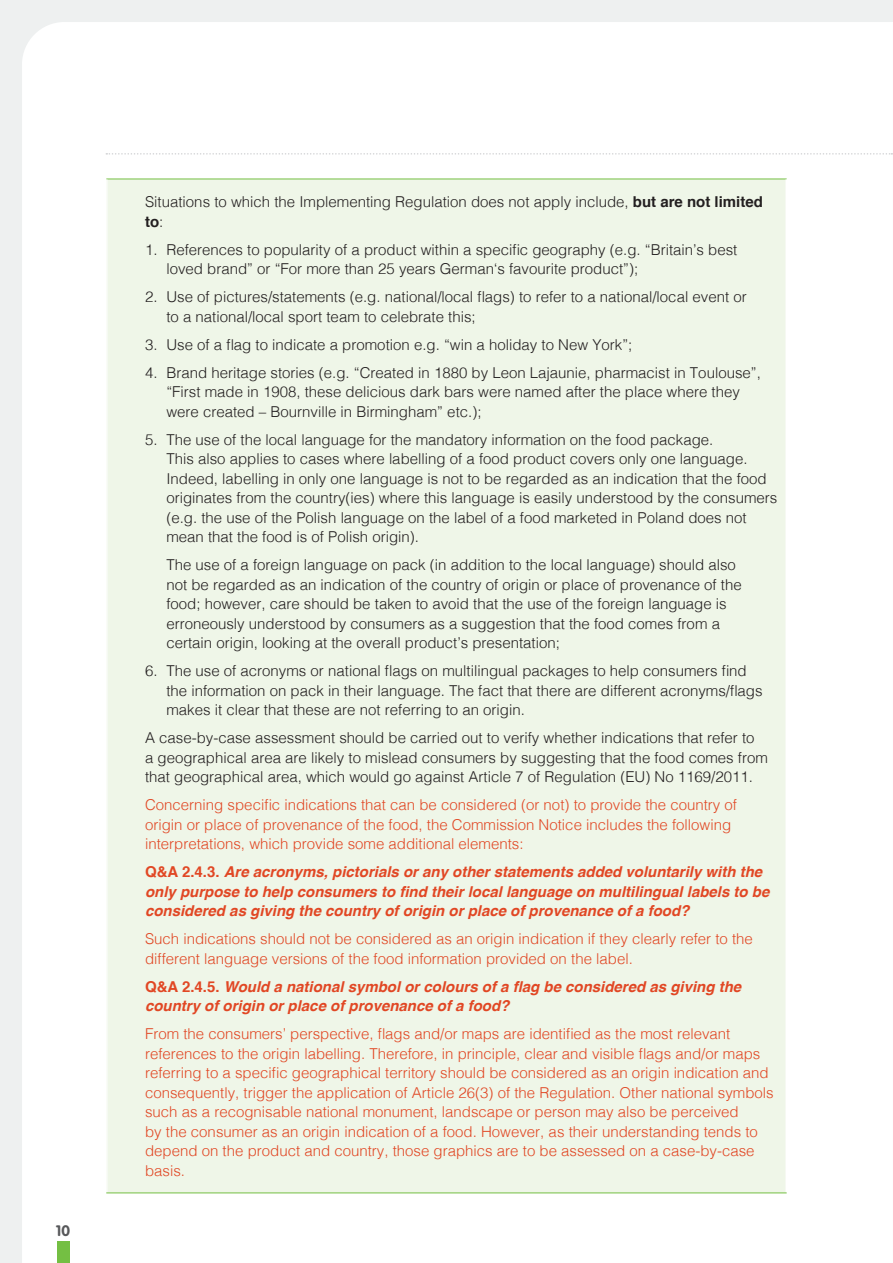
<style>
.page{position:relative;width:893px;height:1263px;background:#fff}
.page>*{position:absolute;margin:0;border:0;box-sizing:border-box;transform-origin:0 0}
.t1{font:300 15px/19.5px "Helvetica";color:#231f20}
.t2{font:300 15px/19.5px "Helvetica";color:#e14724}
.t3{font:italic 700 15px/19.5px "Helvetica";color:#e14724}
.t4{font:700 15px "VAG Rounded Std";color:#57585a}
.s1{font-weight:700}
.s2{font-style:normal}
</style>
<div class="page">
<div style="left:0;top:0;width:892px;height:1263px;background:#eef0f0"></div>
<div style="left:22px;top:22px;width:871px;height:1241px;background:#fff"></div>
<div style="left:57px;top:1242px;width:12px;height:21px;background:#74bf43"></div>
<svg style="left:106px;top:153px;width:786px;height:2px"></svg>
<div style="left:107px;top:179px;width:679px;height:1014px;background:#eff6e8"></div>
<hr style="left:106px;top:179px;width:681px;height:1px;background:#74bf43">
<hr style="left:106px;top:179px;width:1px;height:1013px;background:#fff">
<hr style="left:785px;top:179px;width:2px;height:1013px;background:#fff">
<hr style="left:106px;top:1192px;width:681px;height:1px;background:#74bf43">
<p class="t4" style="left:56px;top:1222px;width:16px">10</p>
<p class="t1" style="left:145px;top:191px;width:619px">Situations to which the Implementing Regulation does not apply include, <span class="s1">but are not limited to</span>:</p>
<p class="t1" style="left:166px;top:239px;width:573px;text-indent:-21px">1. References to popularity of a product within a specific geography (e.g. “Britain’s best loved brand” or “For more than 25 years German‘s favourite product”);</p>
<p class="t1" style="left:166px;top:286px;width:582px;text-indent:-21px">2. Use of pictures/statements (e.g. national/local flags) to refer to a national/local event or to a national/local sport team to celebrate this;</p>
<p class="t1" style="left:145px;top:334px;width:489px">3. Use of a flag to indicate a promotion e.g. “win a holiday to New York”;</p>
<p class="t1" style="left:166px;top:362px;width:596px;text-indent:-21px">4. Brand heritage stories (e.g. “Created in 1880 by Leon Lajaunie, pharmacist in Toulouse”, “First made in 1908, these delicious dark bars were named after the place where they were created – Bournville in Birmingham” etc.);</p>
<p class="t1" style="left:166px;top:429px;width:613px;text-indent:-21px">5. The use of the local language for the mandatory information on the food package.<br>This also applies to cases where labelling of a food product covers only one language.<br>Indeed, labelling in only one language is not to be regarded as an indication that the food originates from the country(ies) where this language is easily understood by the consumers (e.g. the use of the Polish language on the label of a food marketed in Poland does not mean that the food is of Polish origin).</p>
<p class="t1" style="left:166px;top:554px;width:577px">The use of a foreign language on pack (in addition to the local language) should also not be regarded as an indication of the country of origin or place of provenance of the food; however, care should be taken to avoid that the use of the foreign language is erroneously understood by consumers as a suggestion that the food comes from a certain origin, looking at the overall product’s presentation;</p>
<p class="t1" style="left:166px;top:660px;width:598px;text-indent:-21px">6. The use of acronyms or national flags on multilingual packages to help consumers find the information on pack in their language. The fact that there are different acronyms/flags makes it clear that these are not referring to an origin.</p>
<p class="t1" style="left:145px;top:727px;width:624px">A case-by-case assessment should be carried out to verify whether indications that refer to<br>a geographical area are likely to mislead consumers by suggesting that the food comes from that geographical area, which would go against Article 7 of Regulation (EU) No 1169/2011.</p>
<p class="t2" style="left:145px;top:794px;width:593px">Concerning specific indications that can be considered (or not) to provide the country of origin or place of provenance of the food, the Commission Notice includes the following interpretations, which provide some additional elements:</p>
<p class="t3" style="left:145px;top:862px;width:626px"><span class="s2">Q&amp;A 2.4.3.</span> Are acronyms, pictorials or any other statements added voluntarily with the only purpose to help consumers to find their local language on multilingual labels to be considered as giving the country of origin or place of provenance of a food?</p>
<p class="t2" style="left:145px;top:928px;width:609px">Such indications should not be considered as an origin indication if they clearly refer to the different language versions of the food information provided on the label.</p>
<p class="t3" style="left:145px;top:977px;width:598px"><span class="s2">Q&amp;A 2.4.5.</span> Would a national symbol or colours of a flag be considered as giving the country of origin or place of provenance of a food?</p>
<p class="t2" style="left:145px;top:1023px;width:630px">From the consumers’ perspective, flags and/or maps are identified as the most relevant references to the origin labelling. Therefore, in principle, clear and visible flags and/or maps referring to a specific geographical territory should be considered as an origin indication and consequently, trigger the application of Article 26(3) of the Regulation. Other national symbols such as a recognisable national monument, landscape or person may also be perceived<br>by the consumer as an origin indication of a food. However, as their understanding tends to depend on the product and country, those graphics are to be assessed on a case-by-case basis.</p>
</div>
